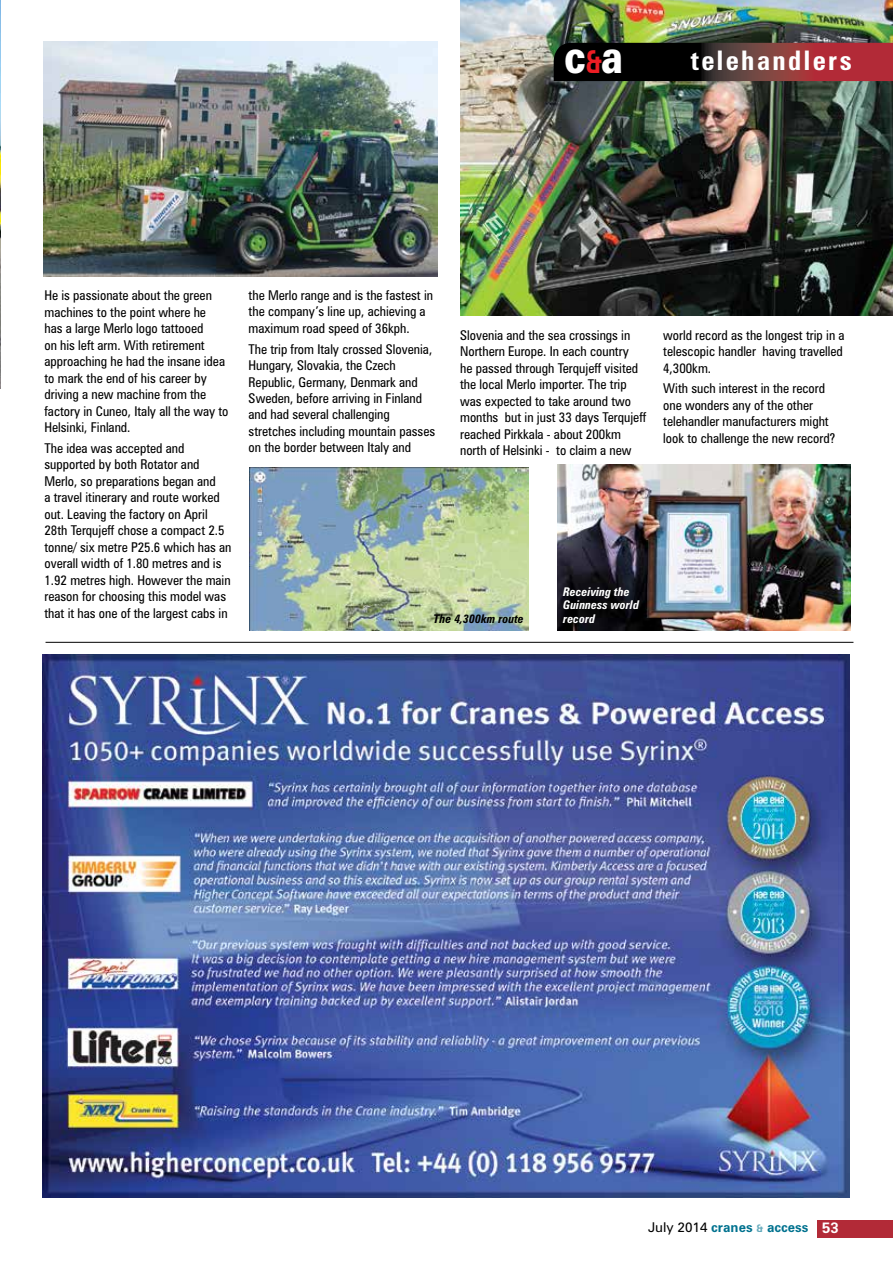
<style>
.page{position:relative;width:893px;height:1263px;background:#fff}
.page>*{position:absolute;margin:0;border:0;box-sizing:border-box;transform-origin:0 0}
.t1{font:900 45.9px "Zurich BT";color:#fff;scale:.79 1}
.t2{font:700 condensed 27px "Zurich BT";letter-spacing:.09em;color:#fff}
.t3{font:condensed 13.5px/16.5px "Zurich BT";color:#000}
.t4{font:700 13.5px "Zurich BT";color:#00728f}
.t5{font:italic 700 condensed 12px/13.5px "Zurich BT";color:#fff}
.t6{font:italic 700 condensed 12px "Zurich BT";color:#000}
.s1{font-weight:700;font-size:31.65px;color:#ed1d24}
.s2{font-weight:400;color:#000}
.s3{font-size:10.5px;color:#66aabc}
.s4{font-size:15px;color:#fff}
</style>
<div class="page">
<img style="left:460px;top:0;width:433px;height:315px">
<div style="left:818px;top:1220px;width:75px;height:17px;background:#b22a37"></div>
<img style="left:0;top:0;width:1px;height:389px">
<hr style="left:46px;top:642px;width:807px;height:1px;background:#000">
<svg style="left:554px;top:43px;width:339px;height:38px;background:#4e1e20"></svg>
<img style="left:43px;top:41px;width:395px;height:236px">
<img style="left:250px;top:467px;width:278px;height:163px">
<img style="left:558px;top:465px;width:292px;height:165px">
<img style="left:43px;top:655px;width:806px;height:543px">
<h1 class="t1" style="left:564px;top:29px;width:76px">c<span class="s1">&amp;</span>a</h1>
<h2 class="t2" style="left:691px;top:44px;width:163px">telehandlers</h2>
<p class="t3" style="left:44px;top:287px;width:186px">He is passionate about the green machines to the point where he<br>has a large Merlo logo tattooed<br>on his left arm. With retirement approaching he had the insane idea to mark the end of his career by driving a new machine from the factory in Cuneo, Italy all the way to<br>Helsinki, Finland.</p>
<p class="t3" style="left:44px;top:440px;width:189px">The idea was accepted and supported by both Rotator and<br>Merlo, so preparations began and<br>a travel itinerary and route worked out. Leaving the factory on April<br>28th Terqujeff chose a compact 2.5 tonne/ six metre P25.6 which has an overall width of 1.80 metres and is<br>1.92 metres high. However the main reason for choosing this model was that it has one of the largest cabs in</p>
<p class="t3" style="left:249px;top:287px;width:186px">the Merlo range and is the fastest in the company’s line up, achieving a maximum road speed of 36kph.</p>
<p class="t3" style="left:249px;top:340px;width:188px">The trip from Italy crossed Slovenia, Hungary, Slovakia, the Czech Republic, Germany, Denmark and Sweden, before arriving in Finland and had several challenging stretches including mountain passes on the border between Italy and</p>
<p class="t3" style="left:460px;top:326px;width:188px">Slovenia and the sea crossings in Northern Europe. In each country<br>he passed through Terqujeff visited the local Merlo importer. The trip was expected to take around two months but in just 33 days Terqujeff reached Pirkkala - about 200km north of Helsinki - to claim a new</p>
<p class="t3" style="left:663px;top:326px;width:183px">world record as the longest trip in a telescopic handler having travelled<br>4,300km.</p>
<p class="t3" style="left:663px;top:380px;width:173px">With such interest in the record one wonders any of the other telehandler manufacturers might look to challenge the new record?</p>
<p class="t6" style="left:433px;top:611px;width:92px">The 4,300km route</p>
<p class="t5" style="left:563px;top:585px;width:77px">Receiving the<br>Guinness world record</p>
<p class="t4" style="left:648px;top:1219px;width:192px"><span class="s2">July 2014</span> cranes <span class="s3">&amp;</span> access <span class="s4">53</span></p>
</div>
